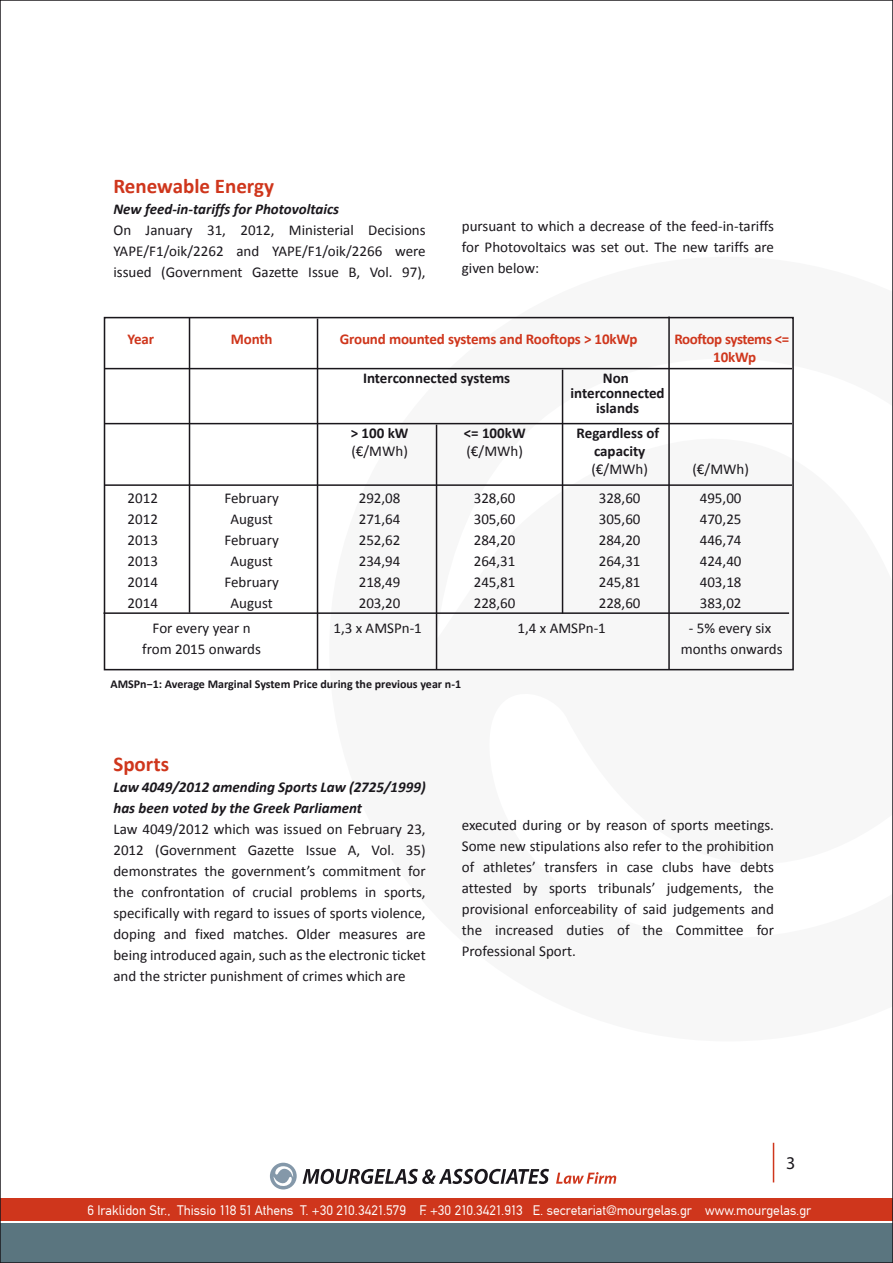
<style>
.page{position:relative;width:893px;height:1263px;background:#fff}
.page>*{position:absolute;margin:0;border:0;box-sizing:border-box;transform-origin:0 0}
.t1{font:700 21px "Calibri";color:#cf361c}
.t2{font:18px "Myriad Pro";color:#1a171c}
.t3{font:15px/21px "Calibri";color:#1a171c}
.t4{font:700 15px/15px "Calibri";color:#1a171c;text-align:center}
.t5{font:700 15px/18px "Calibri";letter-spacing:-.01em;color:#cf361c;text-align:center}
.t6{font:13.5px "CF Din";color:#fff}
.t7{font:700 12px "Calibri";color:#1a171c}
.s1{font-weight:700;font-style:italic}
.s2{font-weight:400}
</style>
<div class="page">
<svg style="left:329px;top:316px;width:465px;height:355px"></svg>
<div style="left:1px;top:1224px;width:892px;height:39px;background:#5a757f"></div>
<div style="left:1px;top:1199px;width:892px;height:22px;background:#cf361c"></div>
<hr style="left:773px;top:1143px;width:1px;height:39px;background:#cf361c">
<div style="left:270px;top:1163px;width:27px;height:26px;background:#8498a9;border-radius:50%"></div>
<svg style="left:273px;top:1164px;width:20px;height:23px"></svg>
<svg style="left:303px;top:1169px;width:246px;height:15px"></svg>
<svg style="left:556px;top:1172px;width:60px;height:12px"></svg>
<hr style="left:189px;top:318px;width:1px;height:295px;background:#1a171c">
<hr style="left:317px;top:319px;width:1px;height:351px;background:#1a171c">
<hr style="left:436px;top:425px;width:1px;height:245px;background:#1a171c">
<hr style="left:562px;top:370px;width:1px;height:244px;background:#1a171c">
<hr style="left:668px;top:317px;width:2px;height:353px;background:#1a171c">
<div style="left:104px;top:317px;width:690px;height:353px;border:2px solid #1a171c"></div>
<hr style="left:105px;top:368px;width:687px;height:1px;background:#1a171c">
<hr style="left:105px;top:423px;width:687px;height:1px;background:#1a171c">
<hr style="left:105px;top:484px;width:687px;height:2px;background:#1a171c">
<hr style="left:104px;top:612px;width:685px;height:2px;background:#1a171c">
<p class="t1" style="left:113px;top:172px;width:162px">Renewable Energy</p>
<p class="t3" style="left:113px;top:198px;width:314px"><span class="s1">New feed-in-tariffs for Photovoltaics<br></span>On January 31, 2012, Ministerial Decisions YAPE/F1/oik/2262 and YAPE/F1/oik/2266 were issued (Government Gazette Issue B, Vol. 97),</p>
<p class="t3" style="left:462px;top:215px;width:314px;text-align:justify">pursuant to which a decrease of the feed-in-tariffs for Photovoltaics was set out. The new tariffs are given below:</p>
<p class="t5" style="left:128px;top:330px;width:28px">Year</p>
<p class="t5" style="left:231px;top:330px;width:43px">Month</p>
<p class="t5" style="left:340px;top:330px;width:299px">Ground mounted systems and Rooftops &gt; 10kWp</p>
<p class="t5" style="left:674px;top:330px;width:116px">Rooftop systems &lt;=<br>10kWp</p>
<p class="t4" style="left:363px;top:370px;width:149px">Interconnected systems</p>
<p class="t4" style="left:571px;top:370px;width:96px">Non interconnected islands</p>
<p class="t4" style="left:351px;top:426px;width:59px">&gt; 100 kW</p>
<p class="t4" style="left:464px;top:426px;width:63px">&lt;= 100kW</p>
<p class="t4" style="left:577px;top:426px;width:84px">Regardless of</p>
<p class="t3" style="left:351px;top:441px;width:58px">(€/MWh)</p>
<p class="t3" style="left:466px;top:441px;width:58px">(€/MWh)</p>
<p class="t4" style="left:591px;top:442px;width:58px;line-height:18px;text-align:left">capacity <span class="s2">(€/MWh)</span></p>
<p class="t3" style="left:692px;top:459px;width:58px">(€/MWh)</p>
<p class="t3" style="left:128px;top:487px;width:32px">2012</p>
<p class="t3" style="left:224px;top:487px;width:56px">February</p>
<p class="t3" style="left:359px;top:487px;width:43px">292,08</p>
<p class="t3" style="left:474px;top:487px;width:43px">328,60</p>
<p class="t3" style="left:599px;top:487px;width:43px">328,60</p>
<p class="t3" style="left:700px;top:487px;width:43px">495,00</p>
<p class="t3" style="left:128px;top:508px;width:32px">2012</p>
<p class="t3" style="left:230px;top:508px;width:44px">August</p>
<p class="t3" style="left:359px;top:508px;width:43px">271,64</p>
<p class="t3" style="left:474px;top:508px;width:43px">305,60</p>
<p class="t3" style="left:599px;top:508px;width:43px">305,60</p>
<p class="t3" style="left:700px;top:508px;width:43px">470,25</p>
<p class="t3" style="left:128px;top:529px;width:32px">2013</p>
<p class="t3" style="left:224px;top:529px;width:56px">February</p>
<p class="t3" style="left:359px;top:529px;width:43px">252,62</p>
<p class="t3" style="left:474px;top:529px;width:43px">284,20</p>
<p class="t3" style="left:599px;top:529px;width:43px">284,20</p>
<p class="t3" style="left:700px;top:529px;width:43px">446,74</p>
<p class="t3" style="left:128px;top:550px;width:32px">2013</p>
<p class="t3" style="left:230px;top:550px;width:44px">August</p>
<p class="t3" style="left:359px;top:550px;width:43px">234,94</p>
<p class="t3" style="left:474px;top:550px;width:43px">264,31</p>
<p class="t3" style="left:599px;top:550px;width:43px">264,31</p>
<p class="t3" style="left:700px;top:550px;width:43px">424,40</p>
<p class="t3" style="left:128px;top:571px;width:32px">2014</p>
<p class="t3" style="left:224px;top:571px;width:56px">February</p>
<p class="t3" style="left:359px;top:571px;width:43px">218,49</p>
<p class="t3" style="left:474px;top:571px;width:43px">245,81</p>
<p class="t3" style="left:599px;top:571px;width:43px">245,81</p>
<p class="t3" style="left:700px;top:571px;width:43px">403,18</p>
<p class="t3" style="left:128px;top:592px;width:32px">2014</p>
<p class="t3" style="left:230px;top:592px;width:44px">August</p>
<p class="t3" style="left:359px;top:592px;width:43px">203,20</p>
<p class="t3" style="left:474px;top:592px;width:43px">228,60</p>
<p class="t3" style="left:599px;top:592px;width:43px">228,60</p>
<p class="t3" style="left:700px;top:592px;width:43px">383,02</p>
<p class="t3" style="left:153px;top:618px;width:99px">For every year n</p>
<p class="t3" style="left:333px;top:618px;width:90px">1,3 x AMSPn-1</p>
<p class="t3" style="left:517px;top:618px;width:90px">1,4 x AMSPn-1</p>
<p class="t3" style="left:689px;top:618px;width:84px">- 5% every six</p>
<p class="t3" style="left:142px;top:639px;width:120px">from 2015 onwards</p>
<p class="t3" style="left:681px;top:639px;width:103px">months onwards</p>
<p class="t7" style="left:110px;top:676px;width:352px">AMSPn−1: Average Marginal System Price during the previous year n-1</p>
<p class="t1" style="left:113px;top:751px;width:57px">Sports</p>
<p class="t3" style="left:113px;top:777px;width:314px"><span class="s1">Law 4049/2012 amending Sports Law (2725/1999) has been voted by the Greek Parliament<br></span>Law 4049/2012 which was issued on February 23, 2012 (Government Gazette Issue A, Vol. 35) demonstrates the government’s commitment for the confrontation of crucial problems in sports, specifically with regard to issues of sports violence, doping and fixed matches. Older measures are being introduced again, such as the electronic ticket and the stricter punishment of crimes which are</p>
<p class="t3" style="left:462px;top:815px;width:314px;text-align:justify">executed during or by reason of sports meetings.<br>Some new stipulations also refer to the prohibition of athletes’ transfers in case clubs have debts attested by sports tribunals’ judgements, the provisional enforceability of said judgements and the increased duties of the Committee for Professional Sport.</p>
<p class="t2" style="left:786px;top:1152px;width:11px">3</p>
<p class="t6" style="left:87px;top:1202px;width:725px">6 Iraklidon Str., Thissio 118 51 Athens T. +30 210.3421.579 F. +30 210.3421.913 E. secretariat@mourgelas.gr www.mourgelas.gr</p>
</div>
